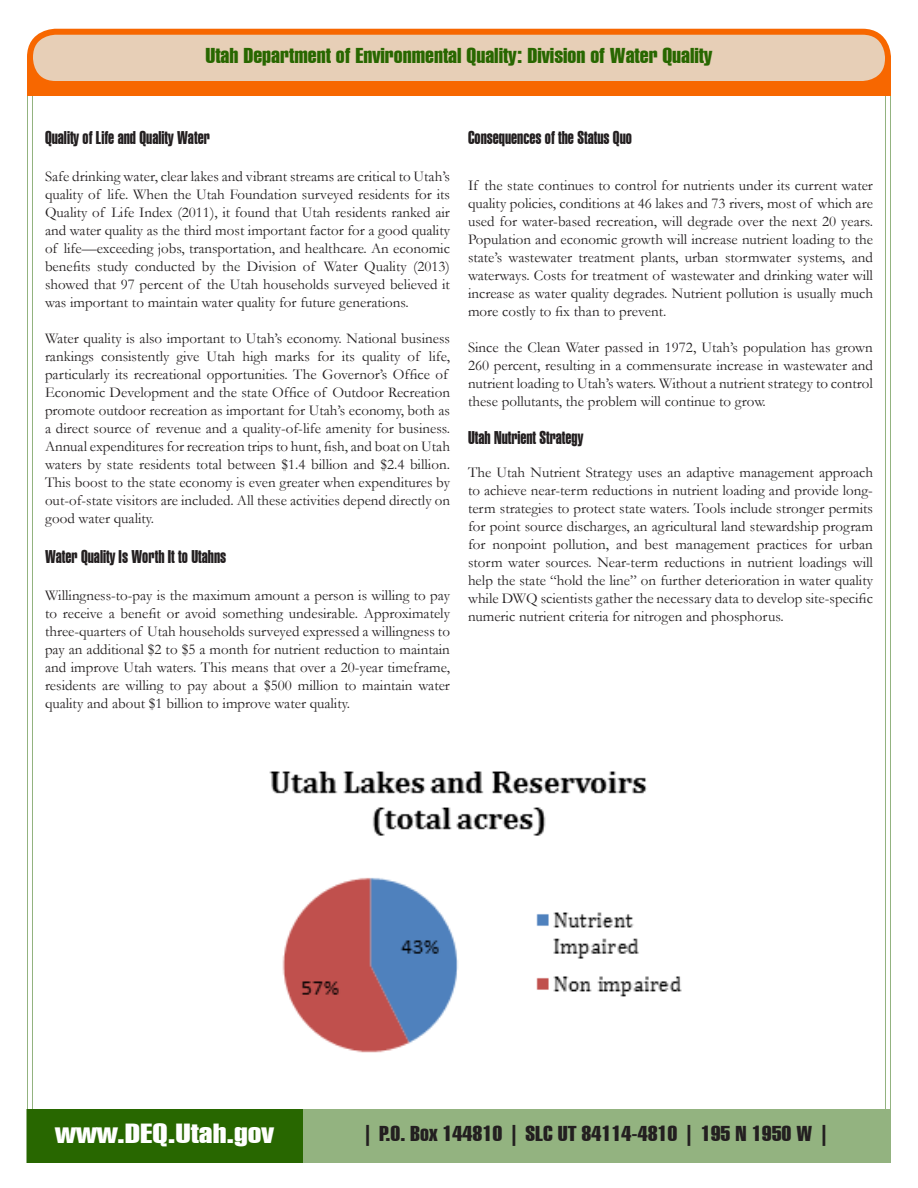
<style>
.page{position:relative;width:918px;height:1188px;background:#fff}
.page>*{position:absolute;margin:0;border:0;box-sizing:border-box;transform-origin:0 0}
.t1{font:27px "Swiss 911 BT Extra Compressed";color:#fff;scale:1.5 1}
.t2{font:21px "Swiss 911 BT Extra Compressed";color:#286700;scale:1.25 1}
.t3{font:21px "Swiss 911 BT Extra Compressed";color:#231f20;scale:1.25 1}
.t4{font:18px "Swiss 911 BT Extra Compressed";color:#231f20}
.t5{font:15px/18px "Garamond";color:#231f20;text-align:justify}
</style>
<div class="page">
<div style="left:27px;top:56px;width:864px;height:40px;background:#f76700"></div>
<div style="left:30px;top:32px;width:858px;height:52px;background:#e7cfb7;border-radius:25px"></div>
<div style="left:27px;top:29px;width:864px;height:58px;border:6px solid #f76700;border-radius:25px"></div>
<div style="left:27px;top:1109px;width:864px;height:54px;background:#93b380"></div>
<div style="left:27px;top:1109px;width:276px;height:54px;background:#286700"></div>
<svg style="left:269px;top:771px;width:413px;height:282px"></svg>
<p class="t2" style="left:205px;top:44px;width:407px">Utah Department of Environmental Quality: Division of Water Quality</p>
<p class="t4" style="left:45px;top:128px;width:166px">Quality of Life and Quality Water</p>
<p class="t5" style="left:45px;top:167px;width:407px">Safe drinking water, clear lakes and vibrant streams are critical to Utah’s quality of life. When the Utah Foundation surveyed residents for its Quality of Life Index (2011), it found that Utah residents ranked air and water quality as the third most important factor for a good quality of life—exceeding jobs, transportation, and healthcare. An economic benefits study conducted by the Division of Water Quality (2013) showed that 97 percent of the Utah households surveyed believed it was important to maintain water quality for future generations.</p>
<p class="t5" style="left:45px;top:329px;width:407px;text-align:left">Water quality is also important to Utah’s economy. National business rankings consistently give Utah high marks for its quality of life, particularly its recreational opportunities. The Governor’s Office of Economic Development and the state Office of Outdoor Recreation promote outdoor recreation as important for Utah’s economy, both as a direct source of revenue and a quality-of-life amenity for business.<br>Annual expenditures for recreation trips to hunt, fish, and boat on Utah waters by state residents total between $1.4 billion and $2.4 billion.<br>This boost to the state economy is even greater when expenditures by out-of-state visitors are included. All these activities depend directly on good water quality.</p>
<p class="t4" style="left:45px;top:547px;width:183px">Water Quality Is Worth It to Utahns</p>
<p class="t5" style="left:45px;top:586px;width:407px">Willingness-to-pay is the maximum amount a person is willing to pay to receive a benefit or avoid something undesirable. Approximately three-quarters of Utah households surveyed expressed a willingness to pay an additional $2 to $5 a month for nutrient reduction to maintain and improve Utah waters. This means that over a 20-year timeframe, residents are willing to pay about a $500 million to maintain water quality and about $1 billion to improve water quality.</p>
<p class="t4" style="left:468px;top:128px;width:165px">Consequences of the Status Quo</p>
<p class="t5" style="left:468px;top:176px;width:407px">If the state continues to control for nutrients under its current water quality policies, conditions at 46 lakes and 73 rivers, most of which are used for water-based recreation, will degrade over the next 20 years.<br>Population and economic growth will increase nutrient loading to the state’s wastewater treatment plants, urban stormwater systems, and waterways. Costs for treatment of wastewater and drinking water will increase as water quality degrades. Nutrient pollution is usually much more costly to fix than to prevent.</p>
<p class="t5" style="left:468px;top:338px;width:406px">Since the Clean Water passed in 1972, Utah’s population has grown 260 percent, resulting in a commensurate increase in wastewater and nutrient loading to Utah’s waters. Without a nutrient strategy to control these pollutants, the problem will continue to grow.</p>
<p class="t4" style="left:468px;top:427px;width:117px">Utah Nutrient Strategy</p>
<p class="t5" style="left:468px;top:463px;width:407px">The Utah Nutrient Strategy uses an adaptive management approach to achieve near-term reductions in nutrient loading and provide long&shy;term strategies to protect state waters. Tools include stronger permits for point source discharges, an agricultural land stewardship program for nonpoint pollution, and best management practices for urban storm water sources. Near-term reductions in nutrient loadings will help the state “hold the line” on further deterioration in water quality while DWQ scientists gather the necessary data to develop site-specific numeric nutrient criteria for nitrogen and phosphorus.</p>
<p class="t1" style="left:55px;top:1118px;width:147px">www.DEQ.Utah.gov</p>
<p class="t3" style="left:361px;top:1122px;width:377px">| P.O. Box 144810 | SLC UT 84114-4810 | 195 N 1950 W |</p>
</div>
